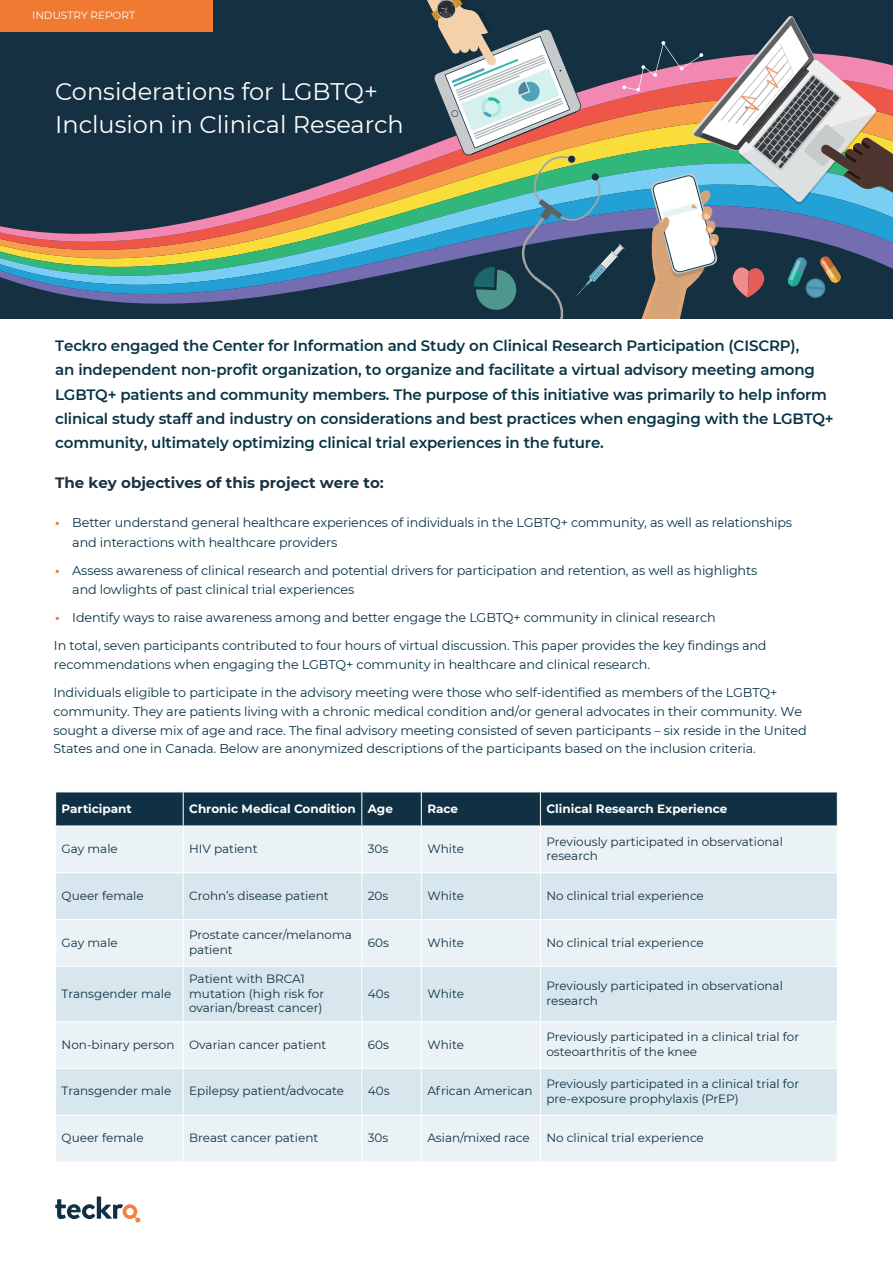
<style>
.page{position:relative;width:893px;height:1263px;background:#fff}
.page>*{position:absolute;margin:0;border:0;box-sizing:border-box;transform-origin:0 0}
.TITLE_HEADER_LIGHT{font:24px/33px "Montserrat";color:#fff}
.H2_Header__DK_BLUE{font:600 15px/24px "Montserrat";letter-spacing:-.01em;color:#083344}
.H2_Header__DK_BLUE-2{font:700 15px "Montserrat";color:#1a3344}
.t1{font:12.75px/18.8px "Montserrat";letter-spacing:-.01em;color:#083344}
.t2{font:12px/14.4px "Montserrat";color:#103143}
.t3{font:700 12px "Montserrat";color:#fff}
.t4{font:10.5px "Montserrat";color:#fff}
.s1{font-weight:700;color:#f07a32}
</style>
<div class="page">
<svg style="left:55px;top:1196px;width:85px;height:26px"></svg>
<svg style="left:0;top:0;width:399px;height:319px;background:#3a4d56"></svg>
<svg style="left:399px;top:0;width:494px;height:319px;background:#6d7a7e"></svg>
<div style="left:0;top:0;width:213px;height:32px;background:#f07a32"></div>
<div style="left:56px;top:792px;width:781px;height:33px;background:#103143"></div>
<div style="left:56px;top:826px;width:781px;height:335px;background:#ebf2f6"></div>
<svg style="left:56px;top:873px;width:781px;height:242px;background:#dfebf0"></svg>
<hr style="left:183px;top:792px;width:1px;height:33px;background:#fff">
<hr style="left:361px;top:792px;width:1px;height:33px;background:#fff">
<hr style="left:421px;top:792px;width:1px;height:33px;background:#fff">
<hr style="left:540px;top:792px;width:1px;height:33px;background:#fff">
<hr style="left:183px;top:826px;width:1px;height:46px;background:#fff">
<hr style="left:361px;top:826px;width:1px;height:46px;background:#fff">
<hr style="left:421px;top:826px;width:1px;height:46px;background:#fff">
<hr style="left:540px;top:826px;width:1px;height:46px;background:#fff">
<hr style="left:55px;top:872px;width:128px;height:1px;background:#fff">
<hr style="left:183px;top:872px;width:179px;height:1px;background:#fff">
<hr style="left:183px;top:873px;width:1px;height:46px;background:#fff">
<hr style="left:362px;top:872px;width:59px;height:1px;background:#fff">
<hr style="left:361px;top:873px;width:1px;height:46px;background:#fff">
<hr style="left:421px;top:872px;width:119px;height:1px;background:#fff">
<hr style="left:421px;top:873px;width:1px;height:46px;background:#fff">
<hr style="left:540px;top:872px;width:298px;height:1px;background:#fff">
<hr style="left:540px;top:873px;width:1px;height:46px;background:#fff">
<hr style="left:55px;top:919px;width:128px;height:1px;background:#fff">
<hr style="left:183px;top:919px;width:179px;height:1px;background:#fff">
<hr style="left:183px;top:920px;width:1px;height:46px;background:#fff">
<hr style="left:362px;top:919px;width:59px;height:1px;background:#fff">
<hr style="left:361px;top:920px;width:1px;height:46px;background:#fff">
<hr style="left:421px;top:919px;width:119px;height:1px;background:#fff">
<hr style="left:421px;top:920px;width:1px;height:46px;background:#fff">
<hr style="left:540px;top:919px;width:298px;height:1px;background:#fff">
<hr style="left:540px;top:920px;width:1px;height:46px;background:#fff">
<hr style="left:55px;top:966px;width:128px;height:1px;background:#fff">
<hr style="left:183px;top:966px;width:179px;height:1px;background:#fff">
<hr style="left:183px;top:967px;width:1px;height:54px;background:#fff">
<hr style="left:362px;top:966px;width:59px;height:1px;background:#fff">
<hr style="left:361px;top:967px;width:1px;height:54px;background:#fff">
<hr style="left:421px;top:966px;width:119px;height:1px;background:#fff">
<hr style="left:421px;top:967px;width:1px;height:54px;background:#fff">
<hr style="left:540px;top:966px;width:298px;height:1px;background:#fff">
<hr style="left:540px;top:967px;width:1px;height:54px;background:#fff">
<hr style="left:55px;top:1021px;width:128px;height:1px;background:#fff">
<hr style="left:183px;top:1021px;width:179px;height:1px;background:#fff">
<hr style="left:183px;top:1022px;width:1px;height:46px;background:#fff">
<hr style="left:362px;top:1021px;width:59px;height:1px;background:#fff">
<hr style="left:361px;top:1022px;width:1px;height:46px;background:#fff">
<hr style="left:421px;top:1021px;width:119px;height:1px;background:#fff">
<hr style="left:421px;top:1022px;width:1px;height:46px;background:#fff">
<hr style="left:540px;top:1021px;width:298px;height:1px;background:#fff">
<hr style="left:540px;top:1022px;width:1px;height:46px;background:#fff">
<hr style="left:55px;top:1068px;width:128px;height:1px;background:#fff">
<hr style="left:183px;top:1068px;width:179px;height:1px;background:#fff">
<hr style="left:183px;top:1069px;width:1px;height:46px;background:#fff">
<hr style="left:362px;top:1068px;width:59px;height:1px;background:#fff">
<hr style="left:361px;top:1069px;width:1px;height:46px;background:#fff">
<hr style="left:421px;top:1068px;width:119px;height:1px;background:#fff">
<hr style="left:421px;top:1069px;width:1px;height:46px;background:#fff">
<hr style="left:540px;top:1068px;width:298px;height:1px;background:#fff">
<hr style="left:540px;top:1069px;width:1px;height:46px;background:#fff">
<hr style="left:55px;top:1115px;width:128px;height:1px;background:#fff">
<hr style="left:183px;top:1115px;width:179px;height:1px;background:#fff">
<hr style="left:183px;top:1115px;width:1px;height:46px;background:#fff">
<hr style="left:362px;top:1115px;width:59px;height:1px;background:#fff">
<hr style="left:361px;top:1115px;width:1px;height:46px;background:#fff">
<hr style="left:421px;top:1115px;width:119px;height:1px;background:#fff">
<hr style="left:421px;top:1115px;width:1px;height:46px;background:#fff">
<hr style="left:540px;top:1115px;width:298px;height:1px;background:#fff">
<hr style="left:540px;top:1115px;width:1px;height:46px;background:#fff">
<p class="t4" style="left:32px;top:9px;width:104px">INDUSTRY REPORT</p>
<p class="TITLE_HEADER_LIGHT" style="left:55px;top:74px;width:350px">Considerations for LGBTQ+<br>Inclusion in Clinical Research</p>
<p class="H2_Header__DK_BLUE" style="left:55px;top:333px;width:780px">Teckro engaged the Center for Information and Study on Clinical Research Participation (CISCRP),<br>an independent non-profit organization, to organize and facilitate a virtual advisory meeting among LGBTQ+ patients and community members. The purpose of this initiative was primarily to help inform clinical study staff and industry on considerations and best practices when engaging with the LGBTQ+ community, ultimately optimizing clinical trial experiences in the future.</p>
<p class="H2_Header__DK_BLUE-2" style="left:55px;top:472px;width:330px">The key objectives of this project were to:</p>
<p class="t1" style="left:72px;top:512px;width:721px;line-height:19.5px;text-indent:-17px"><span class="s1">•</span> Better understand general healthcare experiences of individuals in the LGBTQ+ community, as well as relationships and interactions with healthcare providers</p>
<p class="t1" style="left:72px;top:560px;width:687px;line-height:19.5px;text-indent:-17px"><span class="s1">•</span> Assess awareness of clinical research and potential drivers for participation and retention, as well as highlights and lowlights of past clinical trial experiences</p>
<p class="t1" style="left:55px;top:608px;width:662px"><span class="s1">•</span> Identify ways to raise awareness among and better engage the LGBTQ+ community in clinical research</p>
<p class="t1" style="left:54px;top:636px;width:714px">In total, seven participants contributed to four hours of virtual discussion. This paper provides the key findings and recommendations when engaging the LGBTQ+ community in healthcare and clinical research.</p>
<p class="t1" style="left:53px;top:683px;width:755px">Individuals eligible to participate in the advisory meeting were those who self-identified as members of the LGBTQ+ community. They are patients living with a chronic medical condition and/or general advocates in their community. We sought a diverse mix of age and race. The final advisory meeting consisted of seven participants – six reside in the United States and one in Canada. Below are anonymized descriptions of the participants based on the inclusion criteria.</p>
<p class="t3" style="left:62px;top:800px;width:71px">Participant</p>
<p class="t3" style="left:189px;top:800px;width:168px">Chronic Medical Condition</p>
<p class="t3" style="left:368px;top:800px;width:27px">Age</p>
<p class="t3" style="left:427px;top:800px;width:32px">Race</p>
<p class="t3" style="left:546px;top:800px;width:182px">Clinical Research Experience</p>
<p class="t2" style="left:62px;top:841px;width:58px">Gay male</p>
<p class="t2" style="left:189px;top:841px;width:70px">HIV patient</p>
<p class="t2" style="left:368px;top:841px;width:22px">30s</p>
<p class="t2" style="left:427px;top:841px;width:38px">White</p>
<p class="t2" style="left:546px;top:834px;width:238px">Previously participated in observational research</p>
<p class="t2" style="left:62px;top:888px;width:84px">Queer female</p>
<p class="t2" style="left:189px;top:888px;width:141px">Crohn’s disease patient</p>
<p class="t2" style="left:368px;top:888px;width:22px">20s</p>
<p class="t2" style="left:427px;top:888px;width:38px">White</p>
<p class="t2" style="left:546px;top:888px;width:159px">No clinical trial experience</p>
<p class="t2" style="left:62px;top:935px;width:58px">Gay male</p>
<p class="t2" style="left:189px;top:927px;width:164px">Prostate cancer/melanoma patient</p>
<p class="t2" style="left:368px;top:935px;width:23px">60s</p>
<p class="t2" style="left:427px;top:935px;width:38px">White</p>
<p class="t2" style="left:546px;top:935px;width:159px">No clinical trial experience</p>
<p class="t2" style="left:62px;top:986px;width:111px">Transgender male</p>
<p class="t2" style="left:189px;top:971px;width:136px">Patient with BRCA1 mutation (high risk for ovarian/breast cancer)</p>
<p class="t2" style="left:368px;top:986px;width:23px">40s</p>
<p class="t2" style="left:427px;top:986px;width:38px">White</p>
<p class="t2" style="left:546px;top:978px;width:238px">Previously participated in observational research</p>
<p class="t2" style="left:62px;top:1037px;width:114px">Non-binary person</p>
<p class="t2" style="left:189px;top:1037px;width:139px">Ovarian cancer patient</p>
<p class="t2" style="left:368px;top:1037px;width:23px">60s</p>
<p class="t2" style="left:427px;top:1037px;width:38px">White</p>
<p class="t2" style="left:546px;top:1029px;width:254px">Previously participated in a clinical trial for osteoarthritis of the knee</p>
<p class="t2" style="left:62px;top:1083px;width:111px">Transgender male</p>
<p class="t2" style="left:189px;top:1083px;width:156px">Epilepsy patient/advocate</p>
<p class="t2" style="left:368px;top:1083px;width:23px">40s</p>
<p class="t2" style="left:427px;top:1083px;width:107px">African American</p>
<p class="t2" style="left:546px;top:1076px;width:254px">Previously participated in a clinical trial for pre-exposure prophylaxis (PrEP)</p>
<p class="t2" style="left:62px;top:1130px;width:84px">Queer female</p>
<p class="t2" style="left:189px;top:1130px;width:131px">Breast cancer patient</p>
<p class="t2" style="left:368px;top:1130px;width:22px">30s</p>
<p class="t2" style="left:427px;top:1130px;width:104px">Asian/mixed race</p>
<p class="t2" style="left:546px;top:1130px;width:159px">No clinical trial experience</p>
</div>
